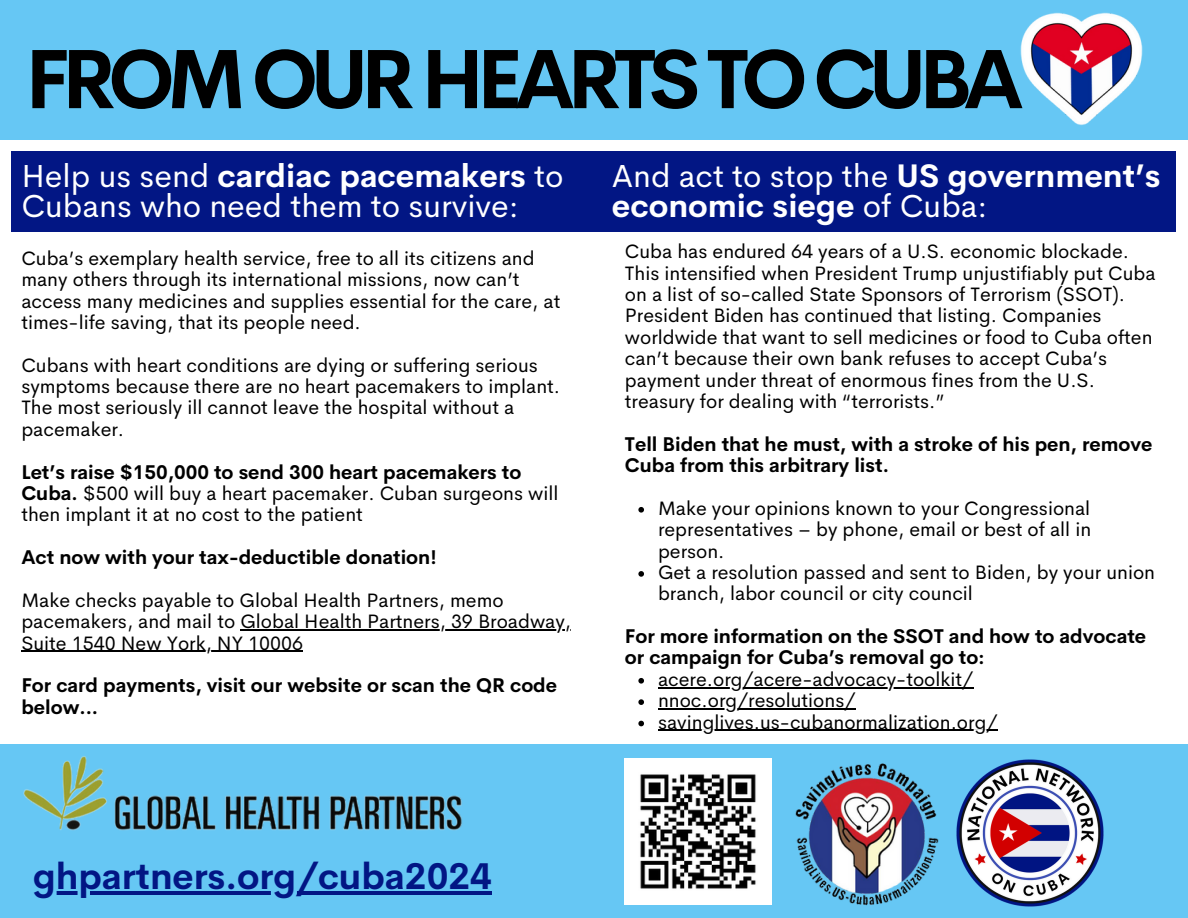
<style>
.page{position:relative;width:1188px;height:918px;background:#fff}
.page>*{position:absolute;margin:0;border:0;box-sizing:border-box;transform-origin:0 0}
.t1{font:700 82.35px "Cerebri Sans";letter-spacing:-.095em;color:#000}
.t2{font:700 36.45px "Cerebri Sans";color:#021684}
.t3{font:31.95px/30.3px "Cerebri Sans";color:#fff}
.t4{font:700 31.95px/30.3px "Cerebri Sans";color:#fff}
.t5{font:19.5px/21.3px "Cerebri Sans";color:#000}
.t6{font:700 19.5px/21.3px "Cerebri Sans";color:#000}
.s1{font-weight:700}
.s2{font-weight:400}
</style>
<div class="page">
<div style="left:0;top:0;width:1188px;height:140px;background:#66c7f4"></div>
<img style="left:1020px;top:12px;width:123px;height:113px">
<svg style="left:638px;top:507px;width:6px;height:6px"></svg>
<svg style="left:638px;top:571px;width:6px;height:6px"></svg>
<svg style="left:638px;top:678px;width:6px;height:6px"></svg>
<hr style="left:658px;top:687px;width:315px;height:1px;background:#000">
<svg style="left:638px;top:699px;width:6px;height:6px"></svg>
<hr style="left:658px;top:708px;width:197px;height:1px;background:#000">
<svg style="left:638px;top:721px;width:6px;height:5px"></svg>
<hr style="left:658px;top:730px;width:339px;height:1px;background:#000">
<div style="left:0;top:745px;width:1188px;height:173px;background:#66c7f4"></div>
<img style="left:23px;top:756px;width:439px;height:74px">
<img style="left:956px;top:759px;width:148px;height:148px">
<img style="left:795px;top:763px;width:144px;height:143px">
<div style="left:12px;top:151px;width:1164px;height:80px;background:#021684"></div>
<img style="left:625px;top:758px;width:146px;height:147px">
<hr style="left:240px;top:629px;width:331px;height:1px;background:#000">
<hr style="left:21px;top:651px;width:282px;height:1px;background:#000">
<hr style="left:33px;top:891px;width:459px;height:4px;background:#021684">
<p class="t1" style="left:25px;top:26px;width:1000px">FROM OUR HEARTS TO CUBA</p>
<p class="t3" style="left:21px;top:160px;width:544px">Help us send <span class="s1">cardiac pacemakers</span> to<br>Cubans who need them to survive:</p>
<p class="t4" style="left:612px;top:160px;width:550px"><span class="s2">And act to stop the</span> US government’s economic siege <span class="s2">of Cuba:</span></p>
<p class="t5" style="left:21px;top:247px;width:541px">Cuba’s exemplary health service, free to all its citizens and many others through its international missions, now can’t access many medicines and supplies essential for the care, at times-life saving, that its people need.</p>
<h4 class="t5" style="left:21px;top:354px;width:540px">Cubans with heart conditions are dying or suffering serious symptoms because there are no heart pacemakers to implant.<br>The most seriously ill cannot leave the hospital without a pacemaker.</h4>
<p class="t5" style="left:21px;top:461px;width:539px"><span class="s1">Let’s raise $150,000 to send 300 heart pacemakers to<br>Cuba.</span> $500 will buy a heart pacemaker. Cuban surgeons will then implant it at no cost to the patient</p>
<p class="t6" style="left:21px;top:547px;width:417px">Act now with your tax-deductible donation!</p>
<h4 class="t5" style="left:21px;top:589px;width:551px">Make checks payable to Global Health Partners, memo pacemakers, and mail to Global Health Partners, 39 Broadway,</h4>
<h2 class="t6" style="left:21px;top:621px;width:537px;line-height:42.8px"><span class="s2">Suite 1540 New York, NY 10006<br></span>For card payments, visit our website or scan the QR code</h2>
<h2 class="t6" style="left:21px;top:696px;width:78px">below...</h2>
<p class="t2" style="left:33px;top:853px;width:460px">ghpartners.org/cuba2024</p>
<h3 class="t5" style="left:625px;top:241px;width:532px">Cuba has endured 64 years of a U.S. economic blockade.<br>This intensified when President Trump unjustifiably put Cuba on a list of so-called State Sponsors of Terrorism (SSOT).<br>President Biden has continued that listing. Companies worldwide that want to sell medicines or food to Cuba often can’t because their own bank refuses to accept Cuba’s payment under threat of enormous fines from the U.S. treasury for dealing with “terrorists.”</h3>
<h3 class="t6" style="left:625px;top:433px;width:529px">Tell Biden that he must, with a stroke of his pen, remove<br>Cuba from this arbitrary list.</h3>
<p class="t5" style="left:658px;top:497px;width:435px;text-align:justify">Make your opinions known to your Congressional representatives – by phone, email or best of all in person.</p>
<h4 class="t5" style="left:658px;top:561px;width:499px">Get a resolution passed and sent to Biden, by your union branch, labor council or city council</h4>
<p class="t6" style="left:625px;top:626px;width:523px">For more information on the SSOT and how to advocate or campaign for Cuba’s removal go to:</p>
<p class="t5" style="left:658px;top:668px;width:317px">acere.org/acere-advocacy-toolkit/</p>
<h4 class="t5" style="left:658px;top:690px;width:199px">nnoc.org/resolutions/</h4>
<p class="t5" style="left:658px;top:711px;width:341px">savinglives.us-cubanormalization.org/</p>
</div>
